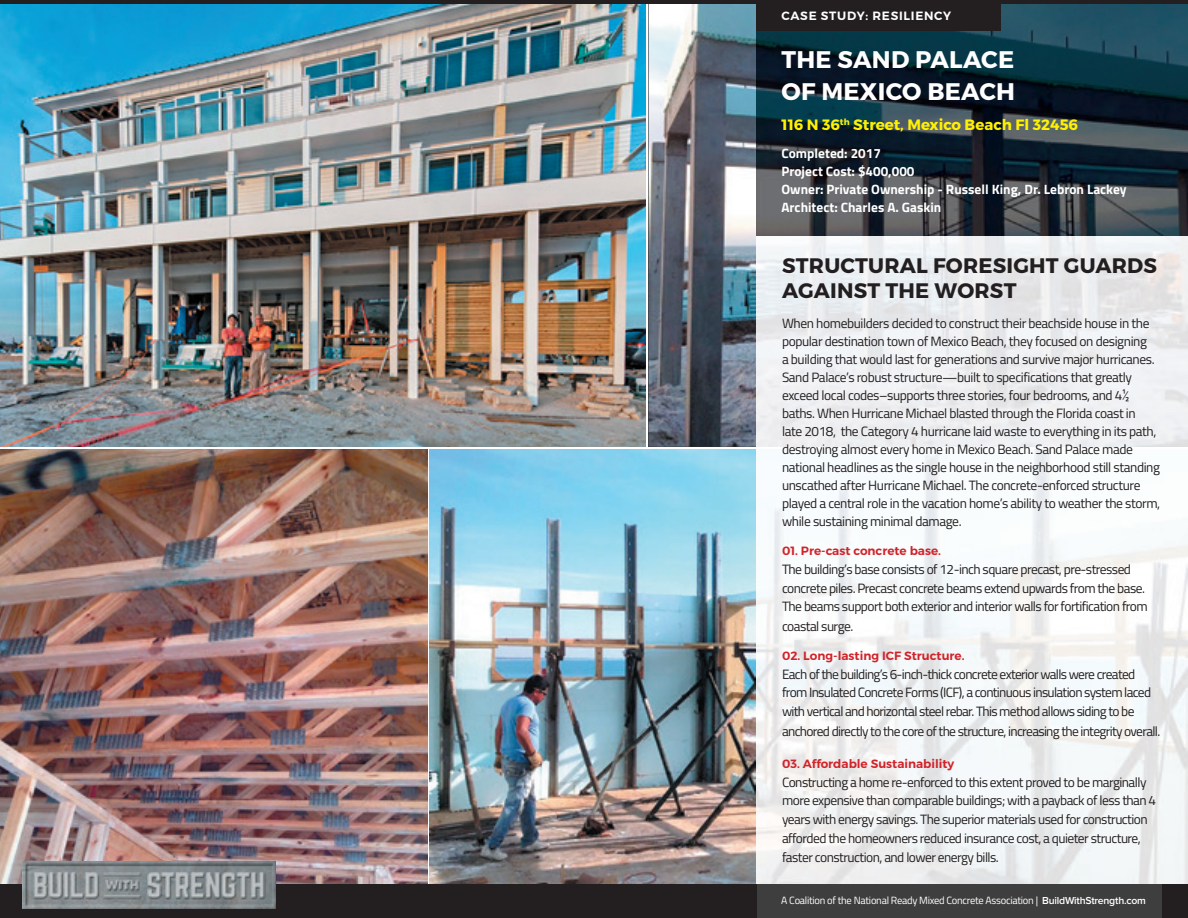
<style>
.page{position:relative;width:1188px;height:918px;background:#fff}
.page>*{position:absolute;margin:0;border:0;box-sizing:border-box;transform-origin:0 0}
.t1{font:700 24px/31.8px "Montserrat";letter-spacing:.01em;color:#fff}
.t2{font:700 21px/25.2px "Montserrat";letter-spacing:.01em;color:#231f20}
.t3{font:700 15px "Montserrat";color:#fff101}
.t4{font:13.5px/18px "Titillium Web";letter-spacing:-.04em;color:#231f20}
.t5{font:700 13.5px/18px "Titillium Web";color:#fff}
.t6{font:600 12px "Montserrat";color:#d1232a}
.t7{font:600 12px "Montserrat";letter-spacing:.06em;color:#fff}
.t8{font:10.5px "Titillium Web";letter-spacing:-.025em;color:#fff}
.s1{font-family:"Proxima Nova";font-weight:600}
</style>
<div class="page">
<img style="left:0;top:4px;width:646px;height:443px">
<img style="left:430px;top:449px;width:326px;height:435px">
<img style="left:0;top:449px;width:428px;height:435px">
<img style="left:649px;top:4px;width:107px;height:443px">
<img style="left:756px;top:4px;width:432px;height:443px">
<svg style="left:756px;top:449px;width:432px;height:435px;fill:#f4f8f9"></svg>
<hr style="left:0;top:0;width:1188px;height:4px;background:#231f20">
<div style="left:0;top:884px;width:1188px;height:34px;background:#231f20"></div>
<div style="left:757px;top:884px;width:405px;height:34px;background:#3e3e3f"></div>
<div style="left:756px;top:0;width:245px;height:31px;background:#231f20"></div>
<img style="left:23px;top:862px;width:252px;height:46px">
<p class="t7" style="left:782px;top:8px;width:171px">CASE STUDY: RESILIENCY</p>
<h1 class="t1" style="left:782px;top:44px;width:235px">THE SAND PALACE<br>OF MEXICO BEACH</h1>
<p class="t3" style="left:782px;top:115px;width:298px">116 N 36<sup>th</sup> Street, Mexico Beach Fl 32456</p>
<p class="t5" style="left:782px;top:144px;width:347px">Completed: 2017<br>Project Cost: $400,000<br>Owner: Private Ownership - Russell King, Dr. Lebron Lackey<br>Architect: Charles A. Gaskin</p>
<h2 class="t2" style="left:782px;top:253px;width:376px">STRUCTURAL FORESIGHT GUARDS<br>AGAINST THE WORST</h2>
<p class="t4" style="left:782px;top:314px;width:380px">When homebuilders decided to construct their beachside house in the popular destination town of Mexico Beach, they focused on designing<br>a building that would last for generations and survive major hurricanes.<br>Sand Palace’s robust structure—built to specifications that greatly exceed local codes–supports three stories, four bedrooms, and 4½ baths. When Hurricane Michael blasted through the Florida coast in<br>late 2018, the Category 4 hurricane laid waste to everything in its path, destroying almost every home in Mexico Beach. Sand Palace made national headlines as the single house in the neighborhood still standing unscathed after Hurricane Michael. The concrete-enforced structure played a central role in the vacation home’s ability to weather the storm, while sustaining minimal damage.</p>
<p class="t6" style="left:782px;top:544px;width:160px">01. Pre-cast concrete base.</p>
<p class="t4" style="left:782px;top:559px;width:367px;line-height:19px">The building’s base consists of 12-inch square precast, pre-stressed concrete piles. Precast concrete beams extend upwards from the base.<br>The beams support both exterior and interior walls for fortification from coastal surge.</p>
<p class="t6" style="left:782px;top:648px;width:184px">02. Long-lasting ICF Structure.</p>
<p class="t4" style="left:782px;top:664px;width:380px;line-height:19px">Each of the building’s 6-inch-thick concrete exterior walls were created from Insulated Concrete Forms (ICF), a continuous insulation system laced with vertical and horizontal steel rebar. This method allows siding to be anchored directly to the core of the structure, increasing the integrity overall.</p>
<p class="t6" style="left:782px;top:756px;width:174px">03. Affordable Sustainability</p>
<p class="t4" style="left:782px;top:772px;width:376px;line-height:18.8px">Constructing a home re-enforced to this extent proved to be marginally more expensive than comparable buildings; with a payback of less than 4 years with energy savings. The superior materials used for construction afforded the homeowners reduced insurance cost, a quieter structure, faster construction, and lower energy bills.</p>
<p class="t8" style="left:781px;top:893px;width:366px">A Coalition of the National Ready Mixed Concrete Association | <span class="s1">BuildWithStrength.com</span></p>
</div>
